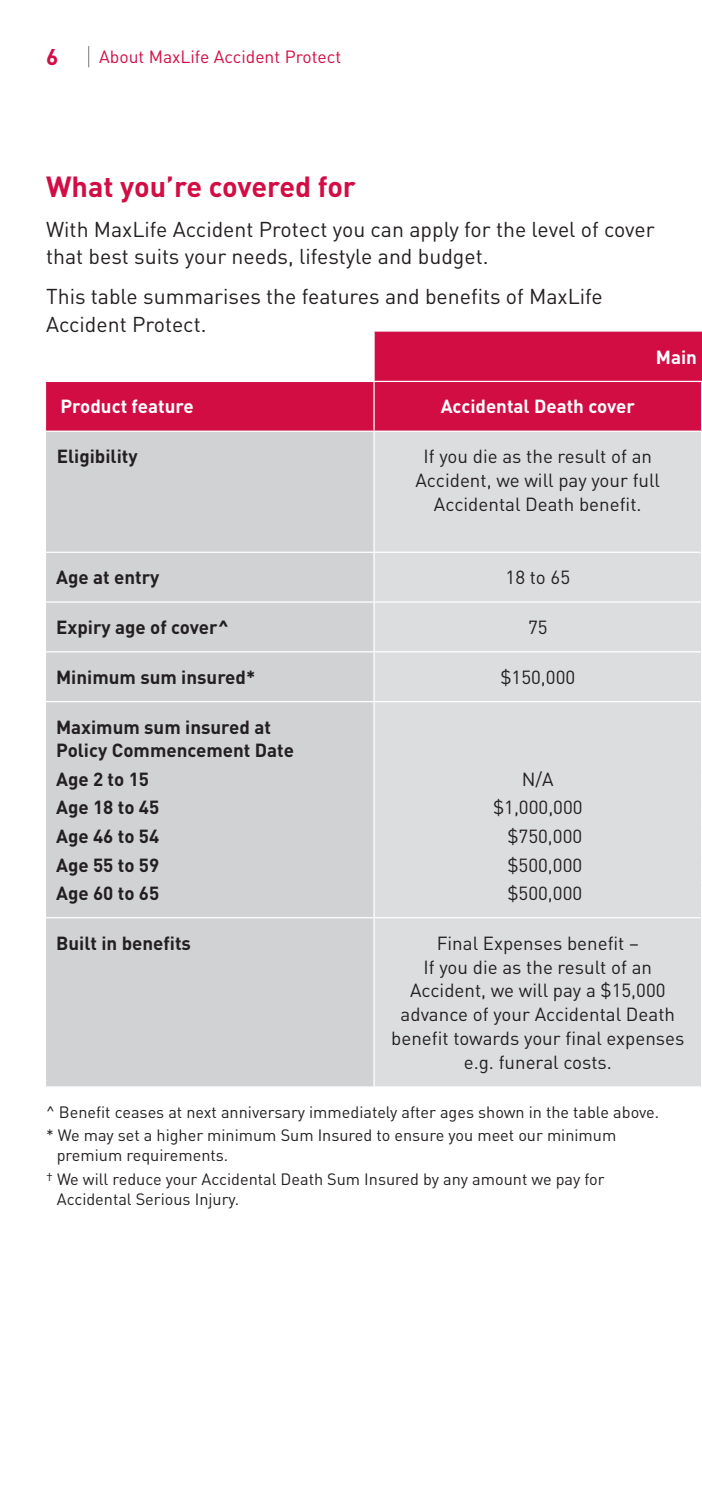
<style>
.page{position:relative;width:702px;height:1489px;background:#fff}
.page>*{position:absolute;margin:0;border:0;box-sizing:border-box;transform-origin:0 0}
.t1{font:700 28.75px "DINOT";letter-spacing:-.005em;color:#d20d44}
.t2{font:700 22.5px "DINOT";color:#d20d44}
.t3{font:21.25px/27.5px "DINOT";color:#231f20}
.t4{font:18.75px/23.8px "DINOT";color:#231f20;text-align:center}
.t5{font:700 18.75px/23.8px "DINOT";color:#231f20}
.t6{font:700 18.75px "DINOT";color:#fff}
.t7{font:17.5px "DINOT";color:#d20d44}
.t8{font:16.25px/23.5px "DINOT";color:#231f20}
</style>
<div class="page">
<svg style="left:88px;top:46px;width:1px;height:21px"></svg>
<svg style="left:46px;top:331px;width:656px;height:99px;fill:#d20d44"></svg>
<div style="left:46px;top:432px;width:327px;height:654px;background:#d1d2d4"></div>
<div style="left:374px;top:432px;width:327px;height:654px;background:#dcdddf"></div>
<hr style="left:373px;top:331px;width:1px;height:50px;background:#fff">
<hr style="left:46px;top:381px;width:328px;height:1px;background:#fff">
<hr style="left:374px;top:381px;width:327px;height:1px;background:#fff">
<hr style="left:373px;top:382px;width:1px;height:48px;background:#fff">
<hr style="left:701px;top:382px;width:1px;height:48px;background:#fff">
<hr style="left:46px;top:551px;width:328px;height:2px;background:#fff">
<hr style="left:374px;top:551px;width:327px;height:2px;background:#fff">
<hr style="left:46px;top:601px;width:328px;height:1px;background:#fff">
<hr style="left:374px;top:601px;width:327px;height:1px;background:#fff">
<hr style="left:46px;top:651px;width:328px;height:1px;background:#fff">
<hr style="left:374px;top:651px;width:327px;height:1px;background:#fff">
<hr style="left:46px;top:701px;width:328px;height:1px;background:#fff">
<hr style="left:374px;top:701px;width:327px;height:1px;background:#fff">
<svg style="left:373px;top:771px;width:1px;height:114px"></svg>
<hr style="left:46px;top:917px;width:328px;height:1px;background:#fff">
<hr style="left:374px;top:917px;width:327px;height:1px;background:#fff">
<p class="t2" style="left:46px;top:42px;width:14px">6</p>
<p class="t7" style="left:99px;top:46px;width:243px">About MaxLife Accident Protect</p>
<h1 class="t1" style="left:46px;top:167px;width:311px">What you’re covered for</h1>
<p class="t3" style="left:46px;top:215px;width:610px">With MaxLife Accident Protect you can apply for the level of cover that best suits your needs, lifestyle and budget.</p>
<p class="t3" style="left:46px;top:282px;width:558px">This table summarises the features and benefits of MaxLife<br>Accident Protect.</p>
<p class="t6" style="left:655px;top:344px;width:43px">Main</p>
<p class="t6" style="left:60px;top:394px;width:135px">Product feature</p>
<p class="t6" style="left:440px;top:394px;width:196px">Accidental Death cover</p>
<p class="t5" style="left:57px;top:444px;width:82px">Eligibility</p>
<p class="t4" style="left:415px;top:444px;width:246px">If you die as the result of an<br>Accident, we will pay your full<br>Accidental Death benefit.</p>
<p class="t5" style="left:56px;top:565px;width:105px">Age at entry</p>
<p class="t4" style="left:505px;top:565px;width:66px">18 to 65</p>
<p class="t5" style="left:56px;top:615px;width:174px">Expiry age of cover^</p>
<p class="t4" style="left:528px;top:615px;width:21px">75</p>
<p class="t5" style="left:56px;top:664px;width:201px">Minimum sum insured*</p>
<p class="t4" style="left:500px;top:665px;width:76px">$150,000</p>
<p class="t5" style="left:56px;top:714px;width:239px">Maximum sum insured at<br>Policy Commencement Date</p>
<p class="t5" style="left:56px;top:766px;width:94px">Age 2 to 15</p>
<p class="t4" style="left:522px;top:767px;width:33px">N/A</p>
<p class="t5" style="left:56px;top:795px;width:105px">Age 18 to 45</p>
<p class="t4" style="left:493px;top:795px;width:91px">$1,000,000</p>
<p class="t5" style="left:56px;top:823px;width:105px">Age 46 to 54</p>
<p class="t4" style="left:507px;top:824px;width:76px">$750,000</p>
<p class="t5" style="left:56px;top:852px;width:105px">Age 55 to 59</p>
<p class="t4" style="left:507px;top:852px;width:76px">$500,000</p>
<p class="t5" style="left:56px;top:880px;width:105px">Age 60 to 65</p>
<p class="t4" style="left:507px;top:881px;width:76px">$500,000</p>
<p class="t5" style="left:56px;top:930px;width:136px">Built in benefits</p>
<p class="t4" style="left:391px;top:930px;width:295px">Final Expenses benefit –<br>If you die as the result of an<br>Accident, we will pay a $15,000 advance of your Accidental Death benefit towards your final expenses e.g. funeral costs.</p>
<p class="t8" style="left:46px;top:1099px;width:614px">^ Benefit ceases at next anniversary immediately after ages shown in the table above. * We may set a higher minimum Sum Insured to ensure you meet our minimum</p>
<p class="t8" style="left:46px;top:1143px;width:560px;text-indent:11px">premium requirements.<br><sup>†</sup> We will reduce your Accidental Death Sum Insured by any amount we pay for</p>
<p class="t8" style="left:57px;top:1186px;width:184px">Accidental Serious Injury.</p>
</div>
